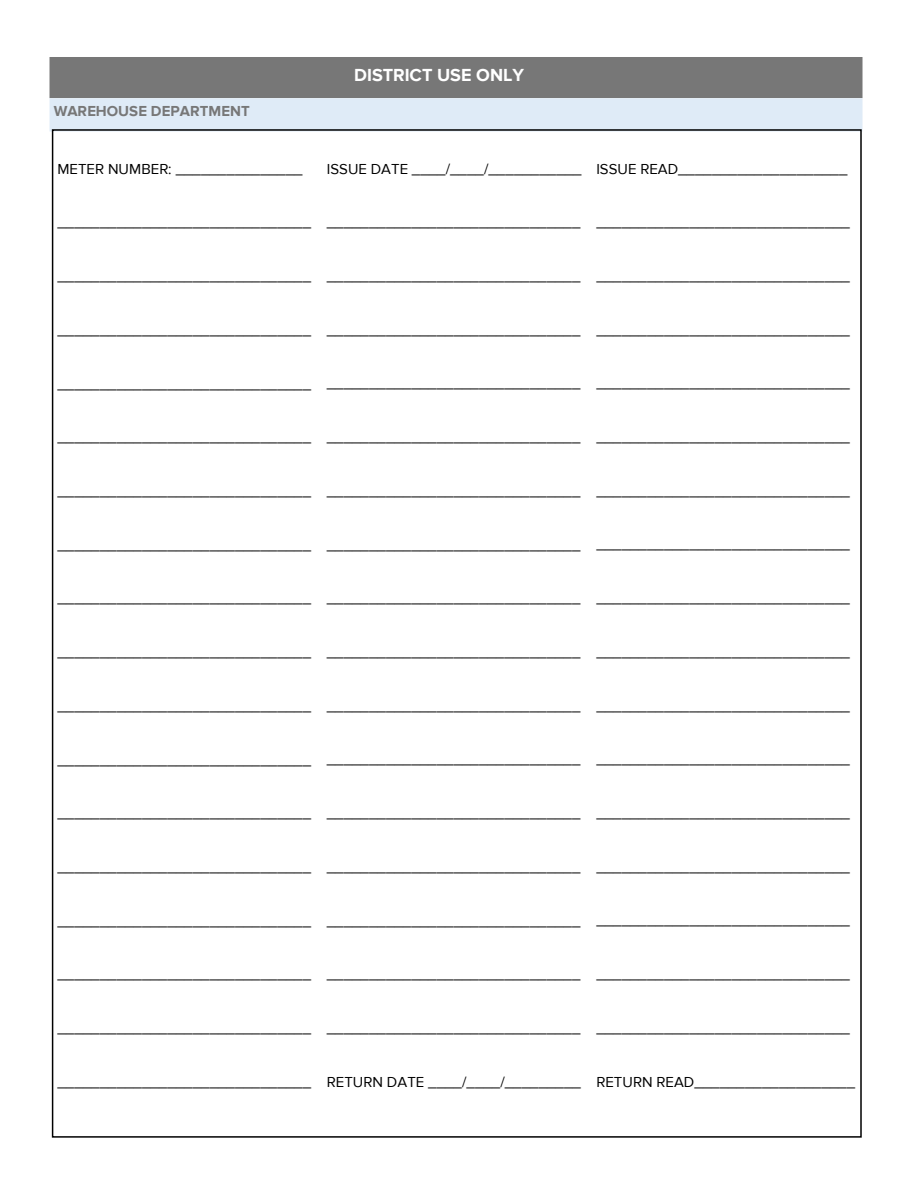
<style>
.page{position:relative;width:918px;height:1188px;background:#fff}
.page>*{position:absolute;margin:0;border:0;box-sizing:border-box;transform-origin:0 0}
.t1{font:700 18px "Proxima Nova";color:#fff}
.t2{font:15px "Proxima Nova";color:#000}
.t3{font:700 15px "Proxima Nova";letter-spacing:.005em;color:#777}
</style>
<div class="page">
<div style="left:51px;top:58px;width:810px;height:39px;background:#777"></div>
<div style="left:50px;top:57px;width:813px;height:41px;border:3px solid #777"></div>
<div style="left:51px;top:100px;width:810px;height:30px;background:#dfebf7"></div>
<div style="left:50px;top:98px;width:813px;height:33px;border:3px solid #dfebf7"></div>
<p class="t3" style="left:54px;top:102px;width:198px">WAREHOUSE DEPARTMENT</p>
<p class="t2" style="left:57px;top:160px;width:247px">METER NUMBER: _______________</p>
<p class="t1" style="left:354px;top:65px;width:171px">DISTRICT USE ONLY</p>
<p class="t2" style="left:327px;top:160px;width:256px">ISSUE DATE ____/____/___________</p>
<p class="t2" style="left:596px;top:160px;width:253px">ISSUE READ____________________</p>
<p class="t2" style="left:57px;top:214px;width:255px">______________________________</p>
<p class="t2" style="left:327px;top:214px;width:255px">______________________________</p>
<p class="t2" style="left:596px;top:214px;width:255px">______________________________</p>
<p class="t2" style="left:57px;top:268px;width:255px">______________________________</p>
<p class="t2" style="left:327px;top:268px;width:255px">______________________________</p>
<p class="t2" style="left:596px;top:267px;width:255px">______________________________</p>
<p class="t2" style="left:57px;top:321px;width:255px">______________________________</p>
<p class="t2" style="left:327px;top:321px;width:255px">______________________________</p>
<p class="t2" style="left:596px;top:321px;width:255px">______________________________</p>
<p class="t2" style="left:57px;top:375px;width:255px">______________________________</p>
<p class="t2" style="left:327px;top:375px;width:255px">______________________________</p>
<p class="t2" style="left:596px;top:375px;width:255px">______________________________</p>
<p class="t2" style="left:57px;top:429px;width:255px">______________________________</p>
<p class="t2" style="left:327px;top:429px;width:255px">______________________________</p>
<p class="t2" style="left:596px;top:429px;width:255px">______________________________</p>
<p class="t2" style="left:57px;top:482px;width:255px">______________________________</p>
<p class="t2" style="left:327px;top:482px;width:255px">______________________________</p>
<p class="t2" style="left:596px;top:482px;width:255px">______________________________</p>
<p class="t2" style="left:57px;top:536px;width:255px">______________________________</p>
<p class="t2" style="left:327px;top:536px;width:255px">______________________________</p>
<p class="t2" style="left:596px;top:536px;width:255px">______________________________</p>
<p class="t2" style="left:57px;top:590px;width:255px">______________________________</p>
<p class="t2" style="left:327px;top:590px;width:255px">______________________________</p>
<p class="t2" style="left:596px;top:590px;width:255px">______________________________</p>
<p class="t2" style="left:57px;top:643px;width:255px">______________________________</p>
<p class="t2" style="left:327px;top:643px;width:255px">______________________________</p>
<p class="t2" style="left:596px;top:643px;width:255px">______________________________</p>
<p class="t2" style="left:57px;top:697px;width:255px">______________________________</p>
<p class="t2" style="left:327px;top:697px;width:255px">______________________________</p>
<p class="t2" style="left:596px;top:697px;width:255px">______________________________</p>
<p class="t2" style="left:57px;top:751px;width:255px">______________________________</p>
<p class="t2" style="left:327px;top:751px;width:255px">______________________________</p>
<p class="t2" style="left:596px;top:751px;width:255px">______________________________</p>
<p class="t2" style="left:57px;top:805px;width:255px">______________________________</p>
<p class="t2" style="left:327px;top:804px;width:255px">______________________________</p>
<p class="t2" style="left:596px;top:804px;width:255px">______________________________</p>
<p class="t2" style="left:57px;top:858px;width:255px">______________________________</p>
<p class="t2" style="left:327px;top:858px;width:255px">______________________________</p>
<p class="t2" style="left:596px;top:858px;width:255px">______________________________</p>
<p class="t2" style="left:57px;top:912px;width:255px">______________________________</p>
<p class="t2" style="left:327px;top:912px;width:255px">______________________________</p>
<p class="t2" style="left:596px;top:912px;width:255px">______________________________</p>
<p class="t2" style="left:57px;top:966px;width:255px">______________________________</p>
<p class="t2" style="left:327px;top:966px;width:255px">______________________________</p>
<p class="t2" style="left:596px;top:966px;width:255px">______________________________</p>
<p class="t2" style="left:57px;top:1019px;width:255px">______________________________</p>
<p class="t2" style="left:327px;top:1019px;width:255px">______________________________</p>
<p class="t2" style="left:596px;top:1019px;width:255px">______________________________</p>
<p class="t2" style="left:57px;top:1073px;width:255px">______________________________</p>
<p class="t2" style="left:327px;top:1073px;width:256px">RETURN DATE ____/____/_________</p>
<p class="t2" style="left:596px;top:1073px;width:260px">RETURN READ___________________</p>
</div>
